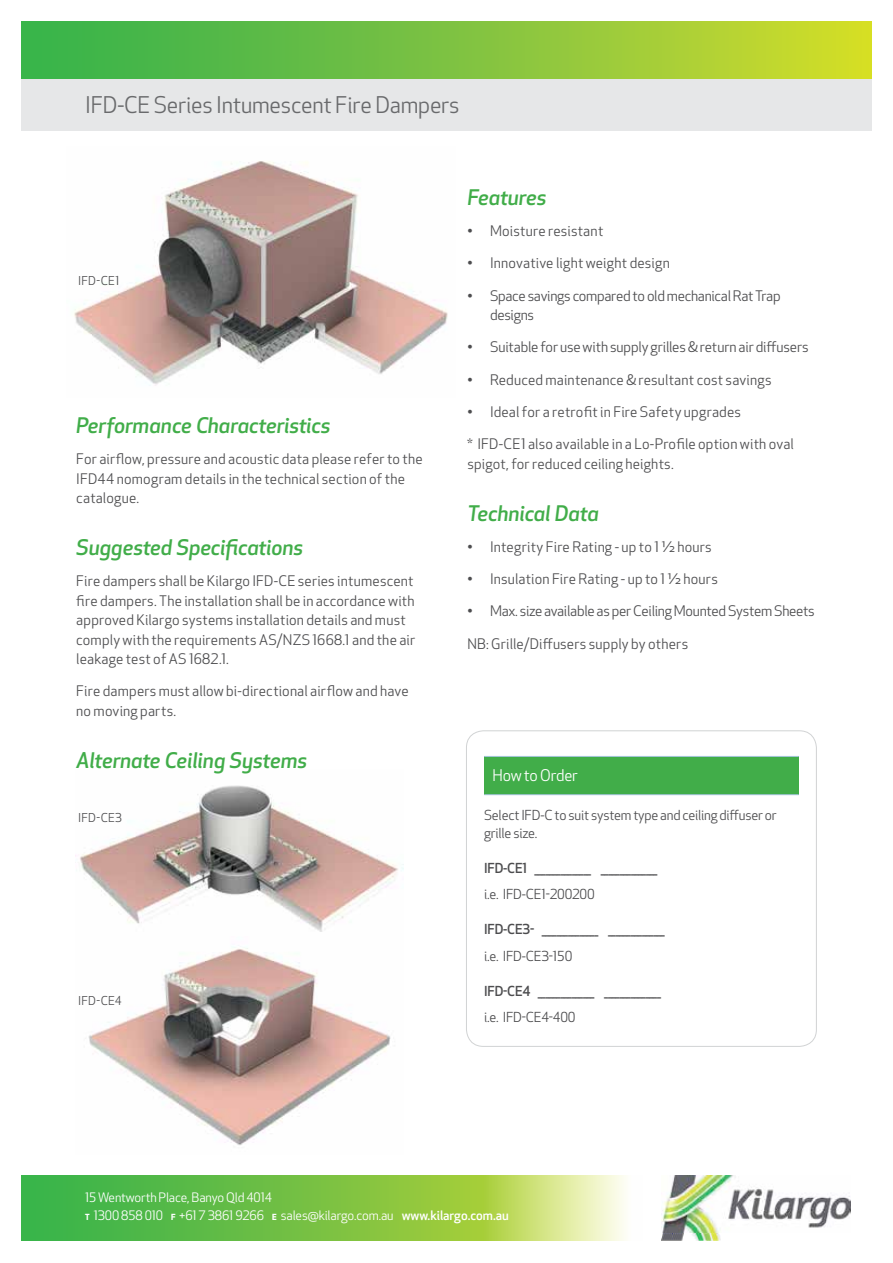
<style>
.page{position:relative;width:893px;height:1263px;background:#fff}
.page>*{position:absolute;margin:0;border:0;box-sizing:border-box;transform-origin:0 0}
.t1{font:22.5px "Apex New";letter-spacing:-.01em;color:#696a6c}
.t2{font:italic 500 21px "Apex New";letter-spacing:-.005em;color:#41ad49}
.t3{font:15.75px "Apex New";letter-spacing:-.015em;color:#fff}
.t4{font:14.25px/19.5px "Apex New";letter-spacing:.01em;color:#4d4d4f}
.t5{font:14.25px/19.5px "Apex New";letter-spacing:-.02em;color:#4d4d4f}
.t6{font:14.25px "Apex New";letter-spacing:-.01em;color:#4d4d4f}
.t7{font:500 13.5px "Apex New";letter-spacing:-.015em;color:#4d4d4f}
.t8{font:13.5px/18px "Apex New";letter-spacing:-.015em;color:#4d4d4f}
.t9{font:12.75px/17.7px "Apex New";letter-spacing:-.01em;color:#fff}
.t10{font:12px "Apex New";letter-spacing:.01em;color:#4d4d4f}
.s1{font-weight:700;font-size:8.25px}
.s2{font-weight:500}
</style>
<div class="page">
<div style="left:21px;top:79px;width:851px;height:52px;background:#e6e7e8"></div>
<div style="left:21px;top:21px;width:851px;height:58px;background:linear-gradient(to right,#2faf50,#d1da2e)"></div>
<svg style="left:21px;top:1176px;width:605px;height:65px;background:#84c857"></svg>
<img style="left:662px;top:1176px;width:188px;height:65px">
<img style="left:74px;top:161px;width:374px;height:225px">
<img style="left:75px;top:785px;width:328px;height:147px">
<img style="left:88px;top:947px;width:303px;height:198px">
<div style="left:466px;top:730px;width:351px;height:317px;border:1px solid #d1d3d4;border-radius:17px"></div>
<div style="left:484px;top:756px;width:315px;height:39px;background:#41ad49"></div>
<hr style="left:484px;top:756px;width:315px;height:1px;background:#a9c7de">
<hr style="left:484px;top:794px;width:315px;height:1px;background:#a9c7de">
<h1 class="t1" style="left:85px;top:90px;width:376px">IFD-CE Series Intumescent Fire Dampers</h1>
<p class="t10" style="left:78px;top:273px;width:43px">IFD-CE1</p>
<h2 class="t2" style="left:76px;top:411px;width:256px">Performance Characteristics</h2>
<p class="t4" style="left:76px;top:449px;width:348px">For airflow, pressure and acoustic data please refer to the<br>IFD44 nomogram details in the technical section of the catalogue.</p>
<h2 class="t2" style="left:76px;top:533px;width:229px">Suggested Specifications</h2>
<p class="t4" style="left:76px;top:571px;width:340px">Fire dampers shall be Kilargo IFD-CE series intumescent fire dampers. The installation shall be in accordance with approved Kilargo systems installation details and must comply with the requirements AS/NZS 1668.1 and the air leakage test of AS 1682.1.</p>
<p class="t4" style="left:76px;top:681px;width:334px">Fire dampers must allow bi-directional airflow and have no moving parts.</p>
<h2 class="t2" style="left:76px;top:746px;width:233px">Alternate Ceiling Systems</h2>
<p class="t10" style="left:78px;top:810px;width:45px">IFD-CE3</p>
<p class="t10" style="left:78px;top:993px;width:45px">IFD-CE4</p>
<h2 class="t2" style="left:467px;top:183px;width:81px">Features</h2>
<p class="t4" style="left:467px;top:221px;width:137px">• Moisture resistant</p>
<p class="t4" style="left:467px;top:254px;width:204px">• Innovative light weight design</p>
<p class="t5" style="left:490px;top:286px;width:292px;text-indent:-23px">• Space savings compared to old mechanical Rat Trap designs</p>
<p class="t6" style="left:467px;top:338px;width:343px">• Suitable for use with supply grilles &amp; return air diffusers</p>
<p class="t4" style="left:467px;top:370px;width:306px">• Reduced maintenance &amp; resultant cost savings</p>
<p class="t4" style="left:467px;top:402px;width:275px">• Ideal for a retrofit in Fire Safety upgrades</p>
<p class="t4" style="left:467px;top:434px;width:328px">* IFD-CE1 also available in a Lo-Profile option with oval spigot, for reduced ceiling heights.</p>
<h2 class="t2" style="left:467px;top:499px;width:133px">Technical Data</h2>
<p class="t4" style="left:467px;top:537px;width:246px">• Integrity Fire Rating - up to 1 ½ hours</p>
<p class="t4" style="left:467px;top:569px;width:252px">• Insulation Fire Rating - up to 1 ½ hours</p>
<p class="t5" style="left:467px;top:601px;width:349px">• Max. size available as per Ceiling Mounted System Sheets</p>
<p class="t4" style="left:467px;top:634px;width:222px">NB: Grille/Diffusers supply by others</p>
<p class="t3" style="left:493px;top:766px;width:87px">How to Order</p>
<p class="t8" style="left:484px;top:806px;width:294px">Select IFD-C to suit system type and ceiling diffuser or grille size.</p>
<p class="t7" style="left:484px;top:859px;width:175px">IFD-CE1 _______________ _______________</p>
<p class="t8" style="left:484px;top:885px;width:112px">i.e. IFD-CE1-200200</p>
<p class="t7" style="left:484px;top:920px;width:182px">IFD-CE3- _______________ _______________</p>
<p class="t8" style="left:484px;top:947px;width:90px">i.e. IFD-CE3-150</p>
<p class="t7" style="left:484px;top:982px;width:178px">IFD-CE4 _______________ _______________</p>
<p class="t8" style="left:484px;top:1008px;width:93px">i.e. IFD-CE4-400</p>
<p class="t9" style="left:85px;top:1189px;width:425px">15 Wentworth Place, Banyo Qld 4014<br><span class="s1">T</span> 1300 858 010 <span class="s1">F</span> +61 7 3861 9266 <span class="s1">E</span> sales@kilargo.com.au <span class="s2">www.kilargo.com.au</span></p>
</div>
